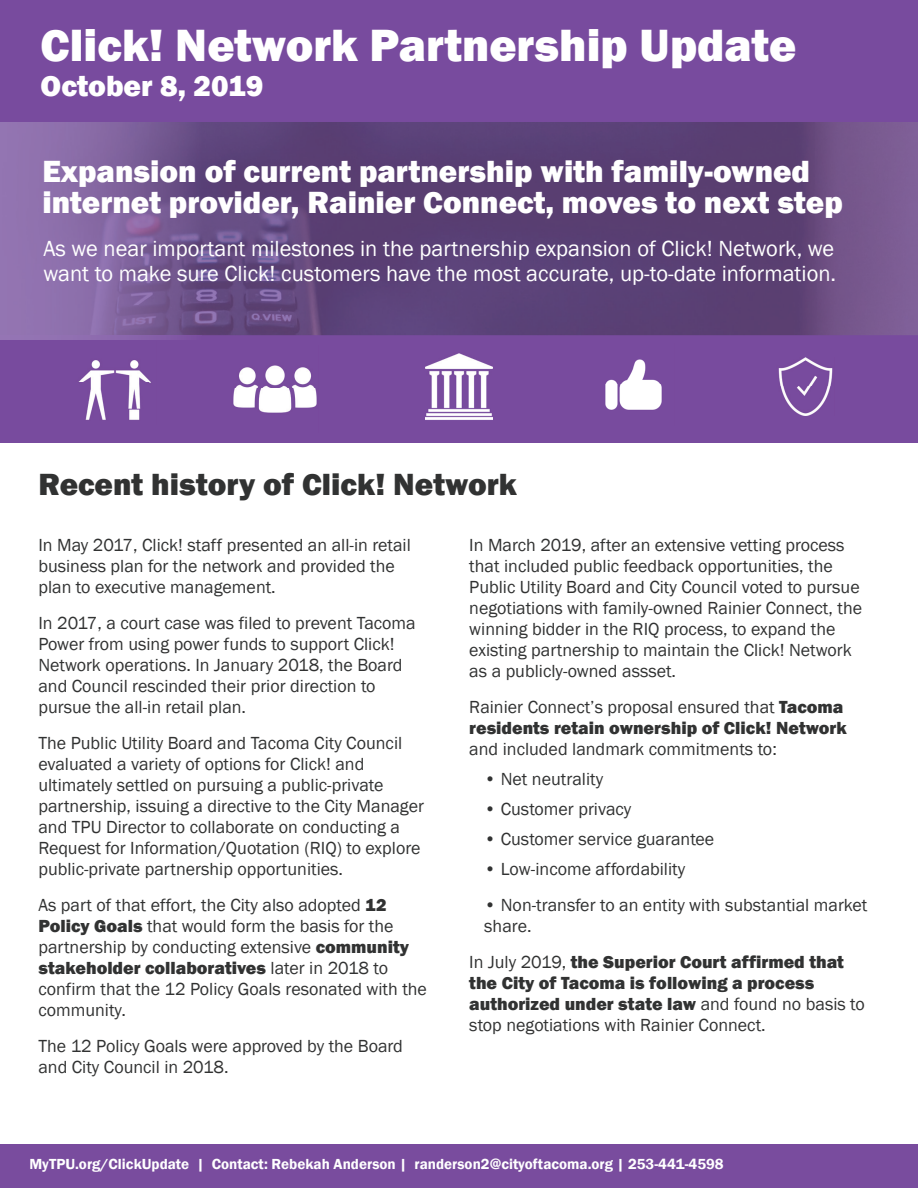
<style>
.page{position:relative;width:918px;height:1188px;background:#fff}
.page>*{position:absolute;margin:0;border:0;box-sizing:border-box;transform-origin:0 0}
.t1{font:800 46.5px "Franklin Gothic";color:#fff}
.t2{font:800 31.5px/31.5px "Franklin Gothic";color:#fff}
.t3{font:800 31.5px "Franklin Gothic";color:#313232}
.t4{font:800 30px "Franklin Gothic";color:#fff}
.t5{font:22.5px/25.5px "Franklin Gothic";color:#fff}
.t6{font:18px/21px "Franklin Gothic";color:#313232}
.t7{font:800 18px/21px "Franklin Gothic";color:#313232}
.t8{font:600 15px "Franklin Gothic";color:#fff}
.s1{font-weight:800}
.s2{font-weight:400}
</style>
<div class="page">
<div style="left:0;top:0;width:918px;height:123px;background:#784b9e"></div>
<div style="left:0;top:1144px;width:918px;height:44px;background:#794c9e"></div>
<img style="left:202px;top:123px;width:716px;height:212px">
<div style="left:0;top:335px;width:918px;height:107px;background:#784b9e"></div>
<img style="left:0;top:123px;width:202px;height:216px">
<img style="left:74px;top:342px;width:82px;height:82px">
<img style="left:232px;top:346px;width:86px;height:86px">
<img style="left:776px;top:357px;width:59px;height:59px">
<img style="left:592px;top:343px;width:82px;height:82px">
<img style="left:425px;top:353px;width:68px;height:68px">
<h1 class="t1" style="left:41px;top:15px;width:757px">Click! Network Partnership Update</h1>
<h3 class="t4" style="left:41px;top:66px;width:224px">October 8, 2019</h3>
<h2 class="t2" style="left:42px;top:156px;width:802px">Expansion of current partnership with family-owned internet provider, Rainier Connect, moves to next step</h2>
<p class="t5" style="left:43px;top:236px;width:794px">As we near important milestones in the partnership expansion of Click! Network, we want to make sure Click! customers have the most accurate, up-to-date information.</p>
<h2 class="t3" style="left:38px;top:464px;width:480px">Recent history of Click! Network</h2>
<p class="t6" style="left:38px;top:535px;width:374px">In May 2017, Click! staff presented an all-in retail business plan for the network and provided the plan to executive management.</p>
<p class="t6" style="left:38px;top:613px;width:379px">In 2017, a court case was filed to prevent Tacoma Power from using power funds to support Click!<br>Network operations. In January 2018, the Board and Council rescinded their prior direction to pursue the all-in retail plan.</p>
<p class="t6" style="left:38px;top:733px;width:387px">The Public Utility Board and Tacoma City Council evaluated a variety of options for Click! and ultimately settled on pursuing a public-private partnership, issuing a directive to the City Manager and TPU Director to collaborate on conducting a Request for Information/Quotation (RIQ) to explore public-private partnership opportunities.</p>
<p class="t6" style="left:38px;top:895px;width:390px">As part of that effort, the City also adopted <span class="s1">12<br>Policy Goals</span> that would form the basis for the partnership by conducting extensive <span class="s1">community stakeholder collaboratives</span> later in 2018 to confirm that the 12 Policy Goals resonated with the community.</p>
<p class="t6" style="left:38px;top:1036px;width:366px">The 12 Policy Goals were approved by the Board and City Council in 2018.</p>
<p class="t6" style="left:469px;top:535px;width:394px">In March 2019, after an extensive vetting process that included public feedback opportunities, the Public Utility Board and City Council voted to pursue negotiations with family-owned Rainier Connect, the winning bidder in the RIQ process, to expand the existing partnership to maintain the Click! Network as a publicly-owned assset.</p>
<p class="t7" style="left:469px;top:697px;width:379px"><span class="s2">Rainier Connect’s proposal ensured that</span> Tacoma residents retain ownership of Click! Network</p>
<p class="t6" style="left:469px;top:739px;width:309px">and included landmark commitments to:</p>
<p class="t6" style="left:484px;top:769px;width:120px">• Net neutrality</p>
<p class="t6" style="left:484px;top:799px;width:149px">• Customer privacy</p>
<p class="t6" style="left:484px;top:829px;width:231px">• Customer service guarantee</p>
<p class="t6" style="left:484px;top:859px;width:202px">• Low-income affordability</p>
<p class="t6" style="left:484px;top:895px;width:385px">• Non-transfer to an entity with substantial market share.</p>
<p class="t7" style="left:469px;top:952px;width:397px"><span class="s2">In July 2019,</span> the Superior Court affirmed that the City of Tacoma is following a process authorized under state law <span class="s2">and found no basis to stop negotiations with Rainier Connect.</span></p>
<p class="t8" style="left:29px;top:1155px;width:696px">MyTPU.org/ClickUpdate | Contact: Rebekah Anderson | randerson2@cityoftacoma.org | 253-441-4598</p>
</div>
